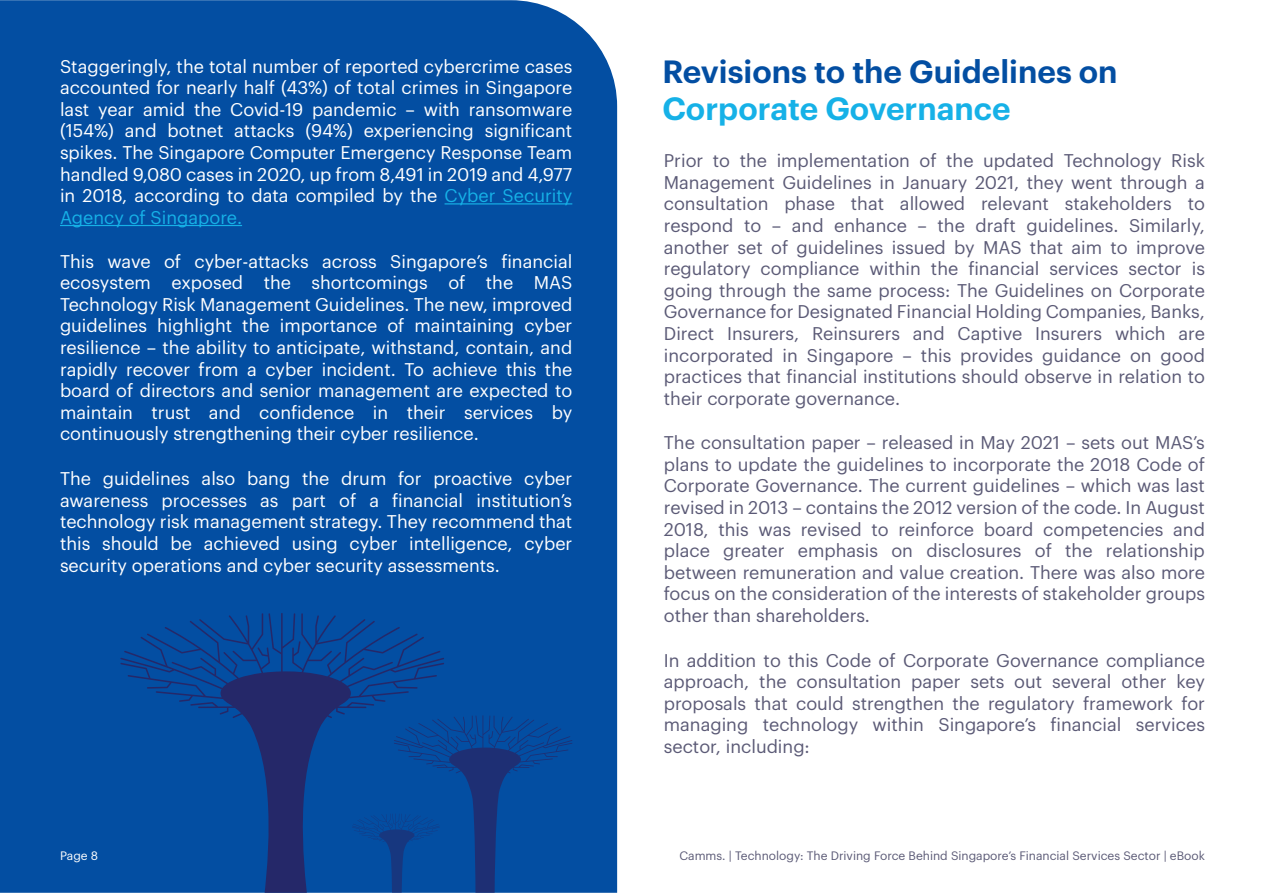
<style>
.page{position:relative;width:1263px;height:893px;background:#fff}
.page>*{position:absolute;margin:0;border:0;box-sizing:border-box;transform-origin:0 0}
.t1{font:600 31.5px "Graphik";color:#034ea2}
.t2{font:600 31.5px "Graphik";color:#16b1e7}
.t3{font:18px/21.6px "Graphik";color:#5b5a76;text-align:justify}
.t4{font:18px/21.6px "Graphik";color:#fff;text-align:justify}
.t5{font:12px "Graphik";color:#5b5a76}
.t6{font:12px "Graphik";color:#fff}
.s1{color:#16b1e7}
</style>
<div class="page">
<div style="left:0;top:0;width:617px;height:893px;background:#034ea2"></div>
<hr style="left:445px;top:203px;width:127px;height:1px;background:#16b1e7">
<hr style="left:60px;top:225px;width:182px;height:1px;background:#16b1e7">
<svg style="left:444px;top:715px;width:128px;height:178px;background:#094797"></svg>
<svg style="left:120px;top:613px;width:324px;height:280px;background:#094797"></svg>
<p class="t4" style="left:60px;top:54px;width:514px">Staggeringly, the total number of reported cybercrime cases accounted for nearly half (43%) of total crimes in Singapore last year amid the Covid-19 pandemic – with ransomware (154%) and botnet attacks (94%) experiencing significant spikes. The Singapore Computer Emergency Response Team handled 9,080 cases in 2020, up from 8,491 in 2019 and 4,977 in 2018, according to data compiled by the <span class="s1">Cyber Security Agency of Singapore.</span></p>
<p class="t4" style="left:60px;top:249px;width:514px">This wave of cyber-attacks across Singapore’s financial ecosystem exposed the shortcomings of the MAS Technology Risk Management Guidelines. The new, improved guidelines highlight the importance of maintaining cyber resilience – the ability to anticipate, withstand, contain, and rapidly recover from a cyber incident. To achieve this the board of directors and senior management are expected to maintain trust and confidence in their services by continuously strengthening their cyber resilience.</p>
<p class="t4" style="left:60px;top:466px;width:514px">The guidelines also bang the drum for proactive cyber awareness processes as part of a financial institution’s technology risk management strategy. They recommend that this should be achieved using cyber intelligence, cyber security operations and cyber security assessments.</p>
<p class="t6" style="left:60px;top:847px;width:40px">Page 8</p>
<h1 class="t1" style="left:662px;top:47px;width:457px">Revisions to the Guidelines on</h1>
<h1 class="t2" style="left:662px;top:85px;width:350px">Corporate Governance</h1>
<p class="t3" style="left:664px;top:148px;width:543px">Prior to the implementation of the updated Technology Risk Management Guidelines in January 2021, they went through a consultation phase that allowed relevant stakeholders to respond to – and enhance – the draft guidelines. Similarly, another set of guidelines issued by MAS that aim to improve regulatory compliance within the financial services sector is going through the same process: The Guidelines on Corporate Governance for Designated Financial Holding Companies, Banks, Direct Insurers, Reinsurers and Captive Insurers which are incorporated in Singapore – this provides guidance on good practices that financial institutions should observe in relation to their corporate governance.</p>
<p class="t3" style="left:664px;top:430px;width:543px">The consultation paper – released in May 2021 – sets out MAS’s plans to update the guidelines to incorporate the 2018 Code of Corporate Governance. The current guidelines – which was last revised in 2013 – contains the 2012 version of the code. In August 2018, this was revised to reinforce board competencies and place greater emphasis on disclosures of the relationship between remuneration and value creation. There was also more focus on the consideration of the interests of stakeholder groups other than shareholders.</p>
<p class="t3" style="left:664px;top:648px;width:543px">In addition to this Code of Corporate Governance compliance approach, the consultation paper sets out several other key proposals that could strengthen the regulatory framework for managing technology within Singapore’s financial services sector, including:</p>
<p class="t5" style="left:679px;top:847px;width:527px">Camms. | Technology: The Driving Force Behind Singapore’s Financial Services Sector | eBook</p>
</div>
